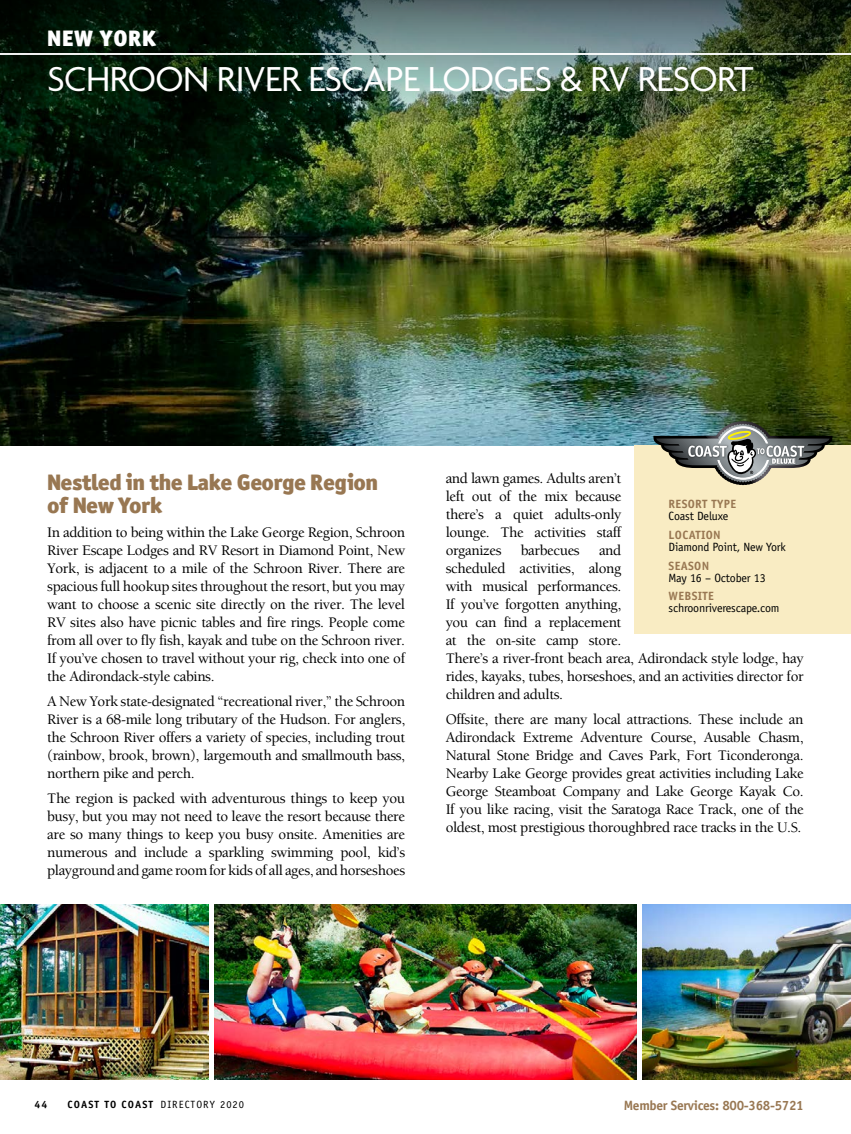
<style>
.page{position:relative;width:851px;height:1134px;background:#fff}
.page>*{position:absolute;margin:0;border:0;box-sizing:border-box;transform-origin:0 0}
.t1{font:37.5px "Agenda";letter-spacing:-.015em;color:#fff}
.t2{font:22.5px/22.5px "Officina Sans Black A";letter-spacing:-.025em;color:#987752}
.t3{font:22.5px "Officina Sans Black A";letter-spacing:.025em;color:#fff}
.t4{font:500 15px/18px "Berkeley Std";letter-spacing:-.025em;color:#000;text-align:justify}
.t5{font:700 13.5px "Officina Sans Std";letter-spacing:-.025em;color:#987752}
.t6{font:12px "Officina Sans Std";letter-spacing:-.015em;color:#000}
.t7{font:700 12px "Officina Sans Std";letter-spacing:.025em;color:#987752}
.t8{font:10.5px "Officina Sans Std";letter-spacing:.1em;color:#000}
.t9{font:700 10.5px "Officina Sans Std";color:#000}
.s1{font-weight:700}
</style>
<div class="page">
<img style="left:0;top:122px;width:850px;height:324px">
<img style="left:0;top:0;width:850px;height:122px">
<div style="left:634px;top:446px;width:216px;height:188px;background:#f9ecc3"></div>
<svg style="left:653px;top:421px;width:179px;height:64px"></svg>
<img style="left:643px;top:904px;width:207px;height:176px">
<img style="left:0;top:904px;width:208px;height:176px">
<img style="left:214px;top:904px;width:422px;height:176px">
<hr style="left:0;top:53px;width:850px;height:2px;background:#fff">
<h2 class="t3" style="left:47px;top:24px;width:110px">NEW YORK</h2>
<h1 class="t1" style="left:47px;top:59px;width:707px">SCHROON RIVER ESCAPE LODGES &amp; RV RESORT</h1>
<h2 class="t2" style="left:47px;top:471px;width:332px">Nestled in the Lake George Region of New York</h2>
<p class="t4" style="left:47px;top:524px;width:359px">In addition to being within the Lake George Region, Schroon River Escape Lodges and RV Resort in Diamond Point, New York, is adjacent to a mile of the Schroon River. There are spacious full hookup sites throughout the resort, but you may want to choose a scenic site directly on the river. The level RV sites also have picnic tables and fire rings. People come from all over to fly fish, kayak and tube on the Schroon river.<br>If you’ve chosen to travel without your rig, check into one of the Adirondack-style cabins.</p>
<p class="t4" style="left:47px;top:693px;width:359px">A New York state-designated “recreational river,” the Schroon River is a 68-mile long tributary of the Hudson. For anglers, the Schroon River offers a variety of species, including trout (rainbow, brook, brown), largemouth and smallmouth bass, northern pike and perch.</p>
<p class="t4" style="left:47px;top:789px;width:359px">The region is packed with adventurous things to keep you busy, but you may not need to leave the resort because there are so many things to keep you busy onsite. Amenities are numerous and include a sparkling swimming pool, kid’s playground and game room for kids of all ages, and horseshoes</p>
<p class="t4" style="left:445px;top:470px;width:177px">and lawn games. Adults aren’t left out of the mix because there’s a quiet adults-only lounge. The activities staff organizes</p>
<p class="t7" style="left:668px;top:497px;width:69px">RESORT TYPE</p>
<p class="t6" style="left:668px;top:509px;width:61px">Coast Deluxe</p>
<p class="t7" style="left:668px;top:527px;width:54px">LOCATION</p>
<p class="t6" style="left:668px;top:540px;width:119px">Diamond Point, New York</p>
<p class="t7" style="left:668px;top:558px;width:42px">SEASON</p>
<p class="t6" style="left:668px;top:571px;width:98px">May 16 – October 13</p>
<p class="t7" style="left:668px;top:589px;width:47px">WEBSITE</p>
<p class="t6" style="left:668px;top:601px;width:112px">schroonriverescape.com</p>
<p class="t4" style="left:445px;top:542px;width:359px;text-align:left;text-indent:153px">and<br>scheduled activities, along<br>with musical performances.<br>If you’ve forgotten anything,<br>you can find a replacement<br>at the on-site camp store.<br>There’s a river-front beach area, Adirondack style lodge, hay rides, kayaks, tubes, horseshoes, and an activities director for children and adults.</p>
<p class="t4" style="left:445px;top:710px;width:359px">Offsite, there are many local attractions. These include an Adirondack Extreme Adventure Course, Ausable Chasm, Natural Stone Bridge and Caves Park, Fort Ticonderonga.<br>Nearby Lake George provides great activities including Lake George Steamboat Company and Lake George Kayak Co.<br>If you like racing, visit the Saratoga Race Track, one of the oldest, most prestigious thoroughbred race tracks in the U.S.</p>
<p class="t4" style="left:521px;top:542px;width:60px">barbecues</p>
<p class="t9" style="left:35px;top:1098px;width:14px">44</p>
<p class="t8" style="left:68px;top:1098px;width:178px"><span class="s1">COAST TO COAST</span> DIRECTORY 2020</p>
<p class="t5" style="left:623px;top:1097px;width:181px">Member Services: 800-368-5721</p>
</div>
